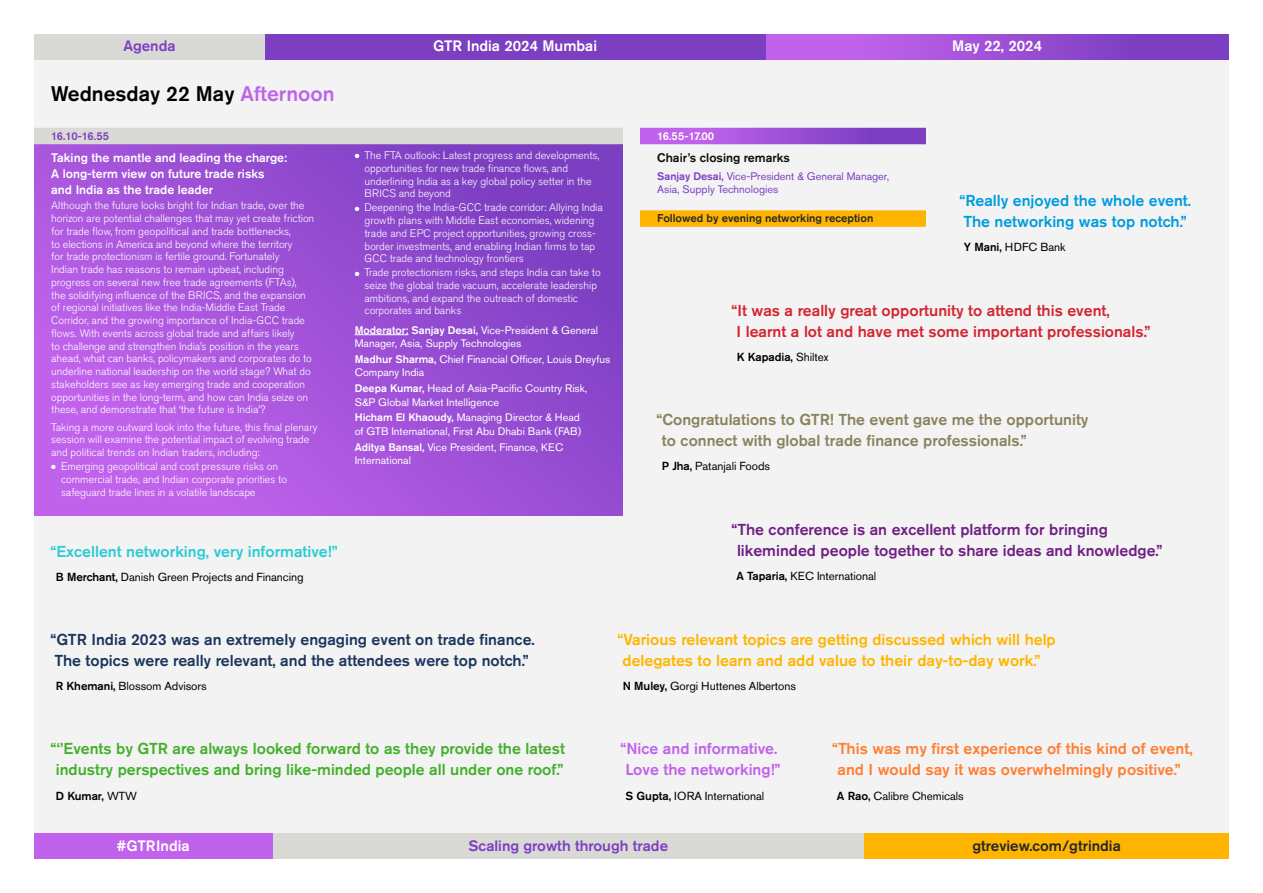
<style>
.page{position:relative;width:1263px;height:893px;background:#fff}
.page>*{position:absolute;margin:0;border:0;box-sizing:border-box;transform-origin:0 0}
.t1{font:500 21px "Akzidenz Grotesk Pro";color:#000}
.t2{font:500 15.75px/21px "Akzidenz Grotesk Pro";color:#43b02a;text-align:center}
.t3{font:500 15.75px/21px "Akzidenz Grotesk Pro";color:#1b365d}
.t4{font:500 15.75px/21px "Akzidenz Grotesk Pro";color:#ffb500}
.t5{font:500 15.75px/21px "Akzidenz Grotesk Pro";color:#89835d}
.t6{font:500 15.75px/21px "Akzidenz Grotesk Pro";color:#702082}
.t7{font:500 15.75px/21px "Akzidenz Grotesk Pro";color:#d22630}
.t8{font:500 15.75px/21px "Akzidenz Grotesk Pro";color:#ff7f32;text-align:center}
.t9{font:500 15.75px/21px "Akzidenz Grotesk Pro";color:#009cde}
.t10{font:500 15.75px/21px "Akzidenz Grotesk Pro";color:#c062eb;text-align:center}
.t11{font:500 15.75px "Akzidenz Grotesk Pro";color:#2dccd3}
.t12{font:500 15px "Akzidenz Grotesk Pro";color:#fff}
.t13{font:500 15px "Akzidenz Grotesk Pro";color:#7c3fc2}
.t14{font:500 15px "Akzidenz Grotesk Pro";color:#25282a}
.t15{font:500 12.3px/15.8px "Akzidenz Grotesk Pro";color:#fff}
.t16{font:500 12.3px "Akzidenz Grotesk Pro";color:#0d0d0d}
.t17{font:11.7px "Akzidenz Grotesk Pro";letter-spacing:-.005em;color:#000}
.t18{font:500 11.7px "Akzidenz Grotesk Pro";letter-spacing:-.005em;color:#000}
.t19{font:500 11.25px "Akzidenz Grotesk Pro";color:#25282a}
.t20{font:500 11.25px "Akzidenz Grotesk Pro";letter-spacing:-.06em;color:#7c3fc2}
.t21{font:500 11.25px "Akzidenz Grotesk Pro";letter-spacing:-.03em;color:#fff}
.t22{font:300 10.8px/12.8px "Akzidenz Grotesk Pro";letter-spacing:-.005em;color:#fff}
.t23{font:10.8px/13.5px "Akzidenz Grotesk Pro";color:#fff}
.t24{font:10.8px/13.5px "Akzidenz Grotesk Pro";color:#7c3fc2}
.s1{color:#c062eb}
.s2{font-weight:500}
.s3{font-weight:400}
</style>
<div class="page">
<div style="left:34px;top:60px;width:1195px;height:773px;background:#f3f3f4"></div>
<svg style="left:34px;top:144px;width:589px;height:371px;background:#9f51d7"></svg>
<div style="left:34px;top:128px;width:589px;height:16px;background:#d9d9d6"></div>
<hr style="left:355px;top:334px;width:53px;height:1px;background:#fff">
<div style="left:640px;top:128px;width:286px;height:16px;background:linear-gradient(to right,#cb68f2,#723abc)"></div>
<div style="left:640px;top:210px;width:286px;height:17px;background:#ffb500"></div>
<div style="left:272px;top:833px;width:592px;height:26px;background:#d9d9d6"></div>
<div style="left:34px;top:833px;width:238px;height:26px;background:#c062eb"></div>
<div style="left:34px;top:34px;width:231px;height:26px;background:#d9d9d6"></div>
<div style="left:765px;top:34px;width:464px;height:26px;background:linear-gradient(to right,#cb68f2,#723abc)"></div>
<div style="left:265px;top:34px;width:500px;height:26px;background:#7c3fc2"></div>
<div style="left:864px;top:833px;width:365px;height:26px;background:#ffb500"></div>
<h3 class="t13" style="left:123px;top:36px;width:54px">Agenda</h3>
<h3 class="t12" style="left:433px;top:36px;width:165px">GTR India 2024 Mumbai</h3>
<h3 class="t12" style="left:952px;top:36px;width:91px">May 22, 2024</h3>
<h1 class="t1" style="left:51px;top:80px;width:285px">Wednesday 22 May <span class="s1">Afternoon</span></h1>
<p class="t20" style="left:51px;top:128px;width:60px">16.10-16.55</p>
<p class="t15" style="left:51px;top:150px;width:238px">Taking the mantle and leading the charge:<br>A long-term view on future trade risks and India as the trade leader</p>
<p class="t22" style="left:51px;top:199px;width:265px">Although the future looks bright for Indian trade, over the horizon are potential challenges that may yet create friction for trade flow, from geopolitical and trade bottlenecks,<br>to elections in America and beyond where the territory<br>for trade protectionism is fertile ground. Fortunately<br>Indian trade has reasons to remain upbeat, including progress on several new free trade agreements (FTAs),<br>the solidifying influence of the BRICS, and the expansion of regional initiatives like the India-Middle East Trade Corridor, and the growing importance of India-GCC trade flows. With events across global trade and affairs likely<br>to challenge and strengthen India’s position in the years ahead, what can banks, policymakers and corporates do to underline national leadership on the world stage? What do stakeholders see as key emerging trade and cooperation opportunities in the long-term, and how can India seize on these, and demonstrate that ‘the future is India’?</p>
<p class="t22" style="left:51px;top:421px;width:268px">Taking a more outward look into the future, this final plenary session will examine the potential impact of evolving trade and political trends on Indian traders, including:</p>
<p class="t22" style="left:61px;top:460px;width:227px;text-indent:-10px">● Emerging geopolitical and cost pressure risks on commercial trade, and Indian corporate priorities to safeguard trade lines in a volatile landscape</p>
<p class="t22" style="left:364px;top:149px;width:236px;text-indent:-10px">● The FTA outlook: Latest progress and developments, opportunities for new trade finance flows, and underlining India as a key global policy setter in the BRICS and beyond</p>
<p class="t22" style="left:364px;top:201px;width:240px;text-indent:-10px">● Deepening the India-GCC trade corridor: Allying India growth plans with Middle East economies, widening trade and EPC project opportunities, growing cross&shy;border investments, and enabling Indian firms to tap GCC trade and technology frontiers</p>
<p class="t22" style="left:364px;top:266px;width:238px;text-indent:-10px">● Trade protectionism risks, and steps India can take to seize the global trade vacuum, accelerate leadership ambitions, and expand the outreach of domestic corporates and banks</p>
<p class="t23" style="left:355px;top:323px;width:245px"><span class="s2">Moderator: Sanjay Desai,</span> Vice-President &amp; General<br>Manager, Asia, Supply Technologies</p>
<p class="t23" style="left:355px;top:352px;width:257px"><span class="s2">Madhur Sharma,</span> Chief Financial Officer, Louis Dreyfus<br>Company India</p>
<p class="t23" style="left:355px;top:382px;width:234px"><span class="s2">Deepa Kumar,</span> Head of Asia-Pacific Country Risk,<br>S&amp;P Global Market Intelligence</p>
<p class="t23" style="left:355px;top:411px;width:228px"><span class="s2">Hicham El Khaoudy,</span> Managing Director &amp; Head of GTB International, First Abu Dhabi Bank (FAB)</p>
<p class="t23" style="left:355px;top:440px;width:210px"><span class="s2">Aditya Bansal,</span> Vice President, Finance, KEC<br>International</p>
<h2 class="t11" style="left:51px;top:541px;width:289px">“Excellent networking, very informative!”</h2>
<p class="t17" style="left:56px;top:569px;width:249px"><span class="s2">B Merchant,</span> Danish Green Projects and Financing</p>
<p class="t21" style="left:657px;top:129px;width:58px">16.55-17.00</p>
<p class="t16" style="left:657px;top:150px;width:134px">Chair’s closing remarks</p>
<p class="t24" style="left:657px;top:169px;width:234px"><span class="s2">Sanjay Desai,</span> Vice-President &amp; General Manager,<br>Asia, Supply Technologies</p>
<p class="t19" style="left:657px;top:211px;width:218px">Followed by evening networking reception</p>
<h2 class="t9" style="left:959px;top:189px;width:233px">“Really enjoyed the whole event.<br>The networking was top notch.”</h2>
<p class="t17" style="left:964px;top:239px;width:103px"><span class="s2">Y Mani,</span> HDFC Bank</p>
<h2 class="t7" style="left:737px;top:299px;width:415px;text-indent:-5px">“It was a really great opportunity to attend this event,<br>I learnt a lot and have met some important professionals.”</h2>
<p class="t18" style="left:737px;top:349px;width:93px">K Kapadia, <span class="s3">Shiltex</span></p>
<h2 class="t5" style="left:662px;top:408px;width:428px;text-indent:-5px">“Congratulations to GTR! The event gave me the opportunity to connect with global trade finance professionals.”</h2>
<p class="t17" style="left:662px;top:458px;width:110px"><span class="s2">P Jha,</span> Patanjali Foods</p>
<h2 class="t6" style="left:737px;top:518px;width:427px;text-indent:-5px">“The conference is an excellent platform for bringing likeminded people together to share ideas and knowledge.”</h2>
<p class="t17" style="left:736px;top:568px;width:142px"><span class="s2">A Taparia,</span> KEC International</p>
<h2 class="t3" style="left:51px;top:628px;width:486px">“GTR India 2023 was an extremely engaging event on trade finance.<br>The topics were really relevant, and the attendees were top notch.”</h2>
<p class="t17" style="left:56px;top:678px;width:152px"><span class="s2">R Khemani,</span> Blossom Advisors</p>
<h2 class="t4" style="left:622px;top:628px;width:435px;text-indent:-5px">“Various relevant topics are getting discussed which will help delegates to learn and add value to their day-to-day work.”</h2>
<p class="t17" style="left:623px;top:678px;width:175px"><span class="s2">N Muley,</span> Gorgi Huttenes Albertons</p>
<h2 class="t2" style="left:51px;top:738px;width:516px">“‘’Events by GTR are always looked forward to as they provide the latest industry perspectives and bring like-minded people all under one roof.”</h2>
<p class="t18" style="left:56px;top:788px;width:82px">D Kumar, <span class="s3">WTW</span></p>
<h2 class="t10" style="left:620px;top:738px;width:162px">“Nice and informative.<br>Love the networking!”</h2>
<p class="t17" style="left:626px;top:788px;width:140px"><span class="s2">S Gupta,</span> IORA International</p>
<h2 class="t8" style="left:832px;top:738px;width:362px">“This was my first experience of this kind of event, and I would say it was overwhelmingly positive.”</h2>
<p class="t17" style="left:837px;top:788px;width:128px"><span class="s2">A Rao,</span> Calibre Chemicals</p>
<h3 class="t12" style="left:117px;top:836px;width:75px">#GTRIndia</h3>
<h3 class="t13" style="left:468px;top:836px;width:201px">Scaling growth through trade</h3>
<h3 class="t14" style="left:972px;top:836px;width:150px">gtreview.com/gtrindia</h3>
</div>
